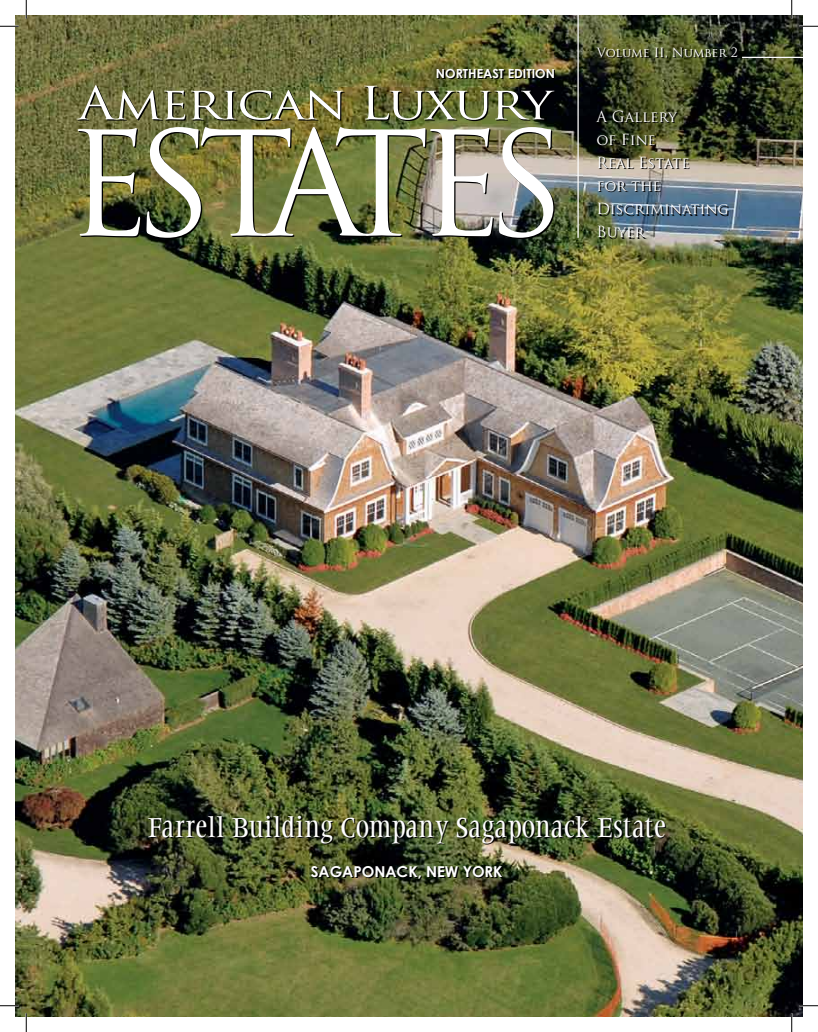
<style>
.page{position:relative;width:818px;height:1032px;background:#fff}
.page>*{position:absolute;margin:0;border:0;box-sizing:border-box;transform-origin:0 0}
.t1{font:141.12px "Trajan Pro";letter-spacing:-.13em;color:#fff}
.t2{font:44.5px "Trajan Pro";letter-spacing:-.04em;color:#fff;scale:1.18 1}
.t3{font:30px "Steepidien";color:#fff}
.t4{font:15px/23px "Trajan Pro";color:#fff}
.t5{font:700 15px "Century Gothic";color:#fff}
.t6{font:700 12.5px "Century Gothic";color:#fff}
.t7{font:12.5px "Trajan Pro";letter-spacing:-.005em;color:#fff}
</style>
<div class="page">
<img style="left:16px;top:15px;width:786px;height:1001px">
<hr style="left:577px;top:15px;width:1px;height:223px;background:#fff">
<hr style="left:742px;top:57px;width:60px;height:1px;background:#fff">
<svg style="left:0;top:25px;width:19px;height:2px"></svg>
<svg style="left:799px;top:25px;width:19px;height:2px"></svg>
<svg style="left:0;top:1004px;width:19px;height:2px"></svg>
<svg style="left:799px;top:1004px;width:19px;height:2px"></svg>
<svg style="left:25px;top:0;width:2px;height:19px"></svg>
<svg style="left:25px;top:1012px;width:2px;height:19px"></svg>
<svg style="left:790px;top:0;width:2px;height:19px"></svg>
<svg style="left:790px;top:1012px;width:2px;height:19px"></svg>
<p class="t6" style="left:436px;top:64px;width:118px">NORTHEAST EDITION</p>
<h2 class="t2" style="left:78px;top:75px;width:404px">American Luxury</h2>
<h1 class="t1" style="left:65px;top:94px;width:502px">Estates</h1>
<p class="t7" style="left:596px;top:44px;width:143px">Volume II, Number 2</p>
<p class="t4" style="left:596px;top:105px;width:134px">A Gallery<br>of Fine<br>Real Estate<br>for the<br>Discriminating<br>Buyer</p>
<h3 class="t3" style="left:147px;top:810px;width:520px">Farrell Building Company Sagaponack Estate</h3>
<p class="t5" style="left:311px;top:860px;width:193px">SAGAPONACK, NEW YORK</p>
</div>
